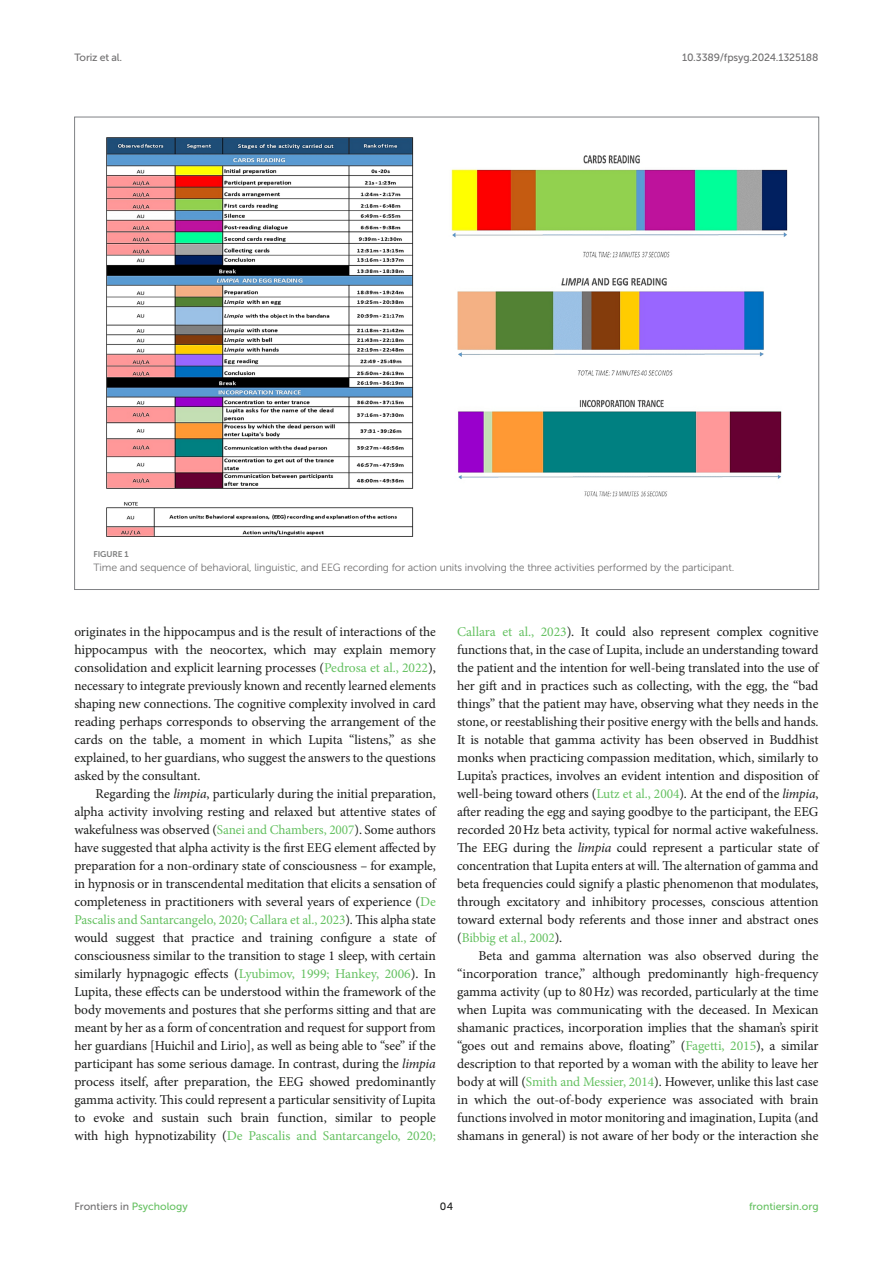
<style>
.page{position:relative;width:893px;height:1263px;background:#fff}
.page>*{position:absolute;margin:0;border:0;box-sizing:border-box;transform-origin:0 0}
.TEXT{font:13.5px/18px "Minion Pro";letter-spacing:-.01em;color:#1b1c1b;text-align:justify}
.TEXT_FLUSH{font:13.5px/18px "Minion Pro";letter-spacing:-.01em;color:#1b1c1b;text-align:justify}
.FIG_LEG{font:10.5px "Museo Sans 300";letter-spacing:-.01em;color:#706f70}
.t1{font:10.5px "Museo Sans 500";letter-spacing:-.015em;color:#706f70}
.t2{font:10.5px "Museo Sans 500";color:#65c161}
.t3{font:10.5px "Museo Sans 500";color:#1b1c1b}
.FIG_HD{font:8.25px "Museo Sans 700";letter-spacing:-.01em;color:#7e7f7f}
.s1{color:#65c161}
.s2{font-style:italic}
</style>
<div class="page">
<img style="left:106px;top:137px;width:682px;height:400px">
<p class="t1" style="left:74px;top:51px;width:49px">Toriz et al.</p>
<p class="t1" style="left:682px;top:51px;width:138px">10.3389/fpsyg.2024.1325188</p>
<p class="FIG_HD" style="left:94px;top:550px;width:37px">FIGURE 1</p>
<p class="FIG_LEG" style="left:94px;top:561px;width:642px">Time and sequence of behavioral, linguistic, and EEG recording for action units involving the three activities performed by the participant.</p>
<p class="TEXT_FLUSH" style="left:74px;top:623px;width:363px">originates in the hippocampus and is the result of interactions of the hippocampus with the neocortex, which may explain memory consolidation and explicit learning processes (<span class="s1">Pedrosa et al., 2022</span>), necessary to integrate previously known and recently learned elements shaping new connections. The cognitive complexity involved in card reading perhaps corresponds to observing the arrangement of the cards on the table, a moment in which Lupita “listens,” as she explained, to her guardians, who suggest the answers to the questions asked by the consultant.</p>
<p class="TEXT" style="left:74px;top:785px;width:363px;text-indent:21px">Regarding the <span class="s2">limpia</span>, particularly during the initial preparation, alpha activity involving resting and relaxed but attentive states of wakefulness was observed (<span class="s1">Sanei and Chambers, 2007</span>). Some authors have suggested that alpha activity is the first EEG element affected by preparation for a non-ordinary state of consciousness – for example, in hypnosis or in transcendental meditation that elicits a sensation of completeness in practitioners with several years of experience (<span class="s1">De Pascalis and Santarcangelo, 2020; Callara et al., 2023</span>). This alpha state would suggest that practice and training configure a state of consciousness similar to the transition to stage 1 sleep, with certain similarly hypnagogic effects (<span class="s1">Lyubimov, 1999; Hankey, 2006</span>). In Lupita, these effects can be understood within the framework of the body movements and postures that she performs sitting and that are meant by her as a form of concentration and request for support from her guardians [Huichil and Lirio], as well as being able to “see” if the participant has some serious damage. In contrast, during the <span class="s2">limpia </span>process itself, after preparation, the EEG showed predominantly gamma activity. This could represent a particular sensitivity of Lupita to evoke and sustain such brain function, similar to people with high hypnotizability (<span class="s1">De Pascalis and Santarcangelo, 2020;</span></p>
<p class="TEXT" style="left:457px;top:623px;width:363px"><span class="s1">Callara et al., 2023</span>). It could also represent complex cognitive functions that, in the case of Lupita, include an understanding toward the patient and the intention for well-being translated into the use of her gift and in practices such as collecting, with the egg, the “bad things” that the patient may have, observing what they needs in the stone, or reestablishing their positive energy with the bells and hands.<br>It is notable that gamma activity has been observed in Buddhist monks when practicing compassion meditation, which, similarly to Lupita’s practices, involves an evident intention and disposition of well-being toward others (<span class="s1">Lutz et al., 2004</span>). At the end of the <span class="s2">limpia</span>, after reading the egg and saying goodbye to the participant, the EEG recorded 20Hz beta activity, typical for normal active wakefulness.<br>The EEG during the <span class="s2">limpia</span> could represent a particular state of concentration that Lupita enters at will. The alternation of gamma and beta frequencies could signify a plastic phenomenon that modulates, through excitatory and inhibitory processes, conscious attention toward external body referents and those inner and abstract ones (<span class="s1">Bibbig et al., 2002</span>).</p>
<p class="TEXT" style="left:457px;top:947px;width:363px;text-indent:21px">Beta and gamma alternation was also observed during the “incorporation trance,” although predominantly high-frequency gamma activity (up to 80Hz) was recorded, particularly at the time when Lupita was communicating with the deceased. In Mexican shamanic practices, incorporation implies that the shaman’s spirit “goes out and remains above, floating” (<span class="s1">Fagetti, 2015</span>), a similar description to that reported by a woman with the ability to leave her body at will (<span class="s1">Smith and Messier, 2014</span>). However, unlike this last case in which the out-of-body experience was associated with brain functions involved in motor monitoring and imagination, Lupita (and shamans in general) is not aware of her body or the interaction she</p>
<p class="t1" style="left:74px;top:1200px;width:115px">Frontiers in <span class="s1">Psychology</span></p>
<p class="t3" style="left:440px;top:1200px;width:15px">04</p>
<p class="t2" style="left:749px;top:1200px;width:71px">frontiersin.org</p>
</div>
